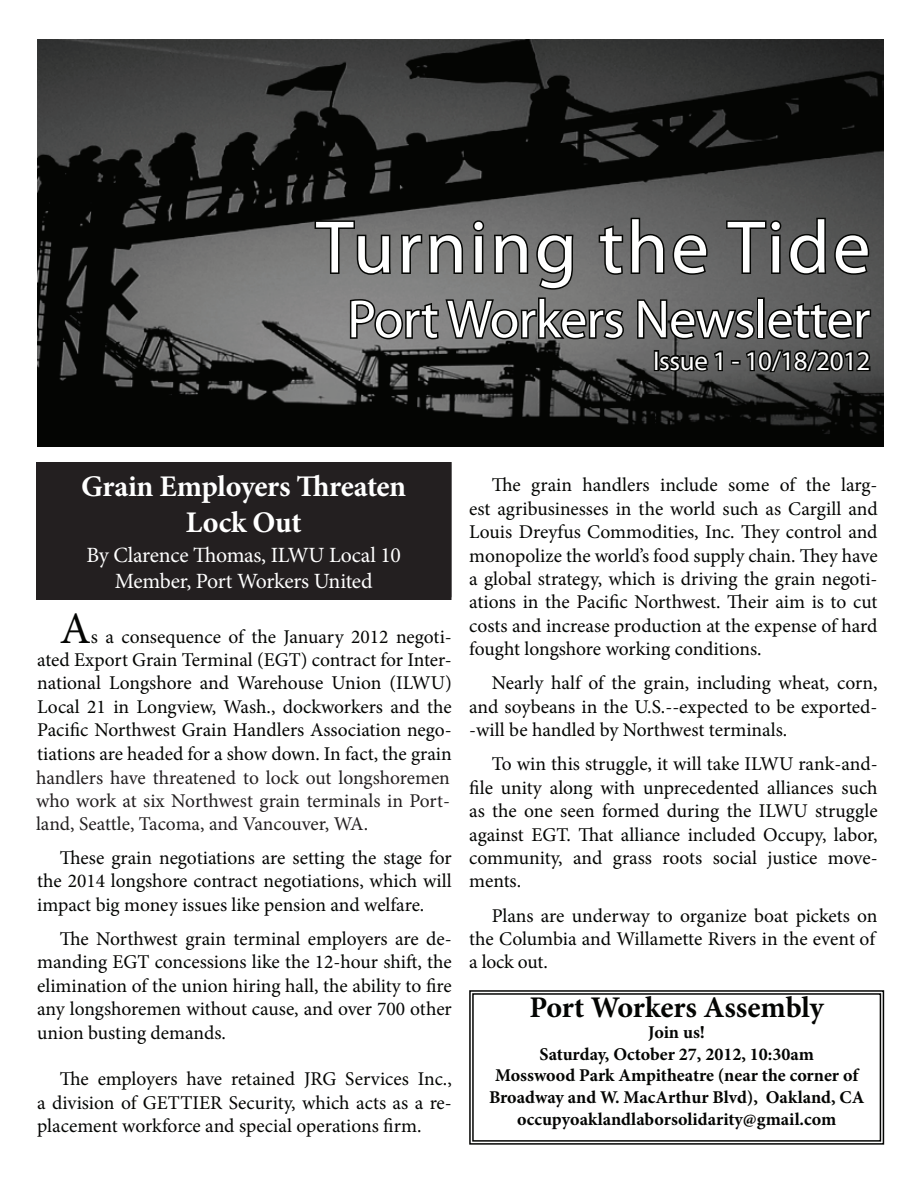
<style>
.page{position:relative;width:918px;height:1188px;background:#fff}
.page>*{position:absolute;margin:0;border:0;box-sizing:border-box;transform-origin:0 0}
.t1{font:75px "Myriad Pro";letter-spacing:.04em;color:#fff}
.t2{font:54px "Myriad Pro";letter-spacing:-.015em;color:#fff}
.t3{font:45px "Minion Pro";color:#040503}
.t4{font:700 30px/36px "Minion Pro";letter-spacing:-.015em;color:#fff;text-align:center}
.t5{font:700 30px "Minion Pro";letter-spacing:-.005em;color:#040503}
.t6{font:27px/32.4px "Minion Pro";letter-spacing:-.005em;color:#fff;text-align:center}
.t7{font:27px "Myriad Pro";letter-spacing:-.015em;color:#fff}
.t8{font:21.75px/25.5px "Minion Pro";letter-spacing:-.015em;color:#fff;text-align:center}
.t9{font:21px/25.2px "Minion Pro";letter-spacing:-.005em;color:#fff;text-align:center}
.t10{font:19.5px/23.4px "Minion Pro";letter-spacing:-.005em;color:#040503;text-align:justify}
.t11{font:19.5px/23.4px "Minion Pro";letter-spacing:-.005em;color:#231f20;text-align:justify}
.t12{font:700 18px/21.6px "Minion Pro";color:#040503;text-align:center}
</style>
<div class="page">
<svg style="left:469px;top:990px;width:416px;height:155px"></svg>
<div style="left:472px;top:993px;width:409px;height:149px;border:1px solid #040503"></div>
<img style="left:37px;top:40px;width:846px;height:406px">
<svg style="left:313px;top:216px;width:560px;height:159px;background:#525352"></svg>
<div style="left:37px;top:463px;width:414px;height:136px;background:#231f20"></div>
<div style="left:36px;top:462px;width:416px;height:138px;border:2px solid #231f20"></div>
<h1 class="t1" style="left:316px;top:201px;width:556px">Turning the Tide</h1>
<h2 class="t2" style="left:347px;top:286px;width:525px">Port Workers Newsletter</h2>
<h3 class="t7" style="left:653px;top:344px;width:219px">Issue 1 - 10/18/2012</h3>
<h3 class="t4" style="left:81px;top:468px;width:327px">Grain Employers Threaten<br>Lock Out</h3>
<p class="t8" style="left:86px;top:543px;width:316px">By Clarence Thomas, ILWU Local 10<br>Member, Port Workers United</p>
<h3 class="t6" style="left:92px;top:473px;width:305px">Grain Handlers to Lock Out<br>Longshoremen</h3>
<p class="t9" style="left:89px;top:537px;width:312px">By Clarence Thomas, ILWU Local 10<br>Member, Port Workers United</p>
<h3 class="t3" style="left:60px;top:598px;width:33px">A</h3>
<p class="t10" style="left:91px;top:625px;width:363px">s a consequence of the January 2012 negoti-</p>
<p class="t10" style="left:37px;top:648px;width:416px">ated Export Grain Terminal (EGT) contract for Inter-</p>
<p class="t10" style="left:37px;top:672px;width:416px">national Longshore and Warehouse Union (ILWU)</p>
<p class="t10" style="left:37px;top:695px;width:416px">Local 21 in Longview, Wash., dockworkers and the</p>
<p class="t10" style="left:37px;top:718px;width:416px">Pacific Northwest Grain Handlers Association nego-</p>
<p class="t10" style="left:37px;top:742px;width:416px">tiations are headed for a show down. In fact, the grain</p>
<p class="t10" style="left:113px;top:765px;width:38px">have</p>
<p class="t10" style="left:247px;top:765px;width:17px">to</p>
<p class="t10" style="left:119px;top:789px;width:332px">at 6 Northwest grain terminals in Portland,</p>
<p class="t10" style="left:37px;top:812px;width:294px">Seattle, Tacom , and Vancouver, WA.</p>
<p class="t10" style="left:37px;top:846px;width:416px;text-indent:23px">These grain negotiations are setting the stage for the 2014 longshore contract negotiations, which will impact big money issues like pension and welfare.</p>
<p class="t10" style="left:37px;top:927px;width:416px;text-indent:23px">The Northwest grain terminal employers are de&shy;manding EGT concessions like the 12-hour shift, the elimination of the union hiring hall, the ability to fire any longshoremen without cause, and over 700 other union busting demands.</p>
<p class="t10" style="left:37px;top:1068px;width:416px;text-indent:23px">The employers have retained JRG Services Inc., a division of GETTIER Security, which acts as a re&shy;placement workforce and special operations firm.</p>
<p class="t11" style="left:36px;top:766px;width:415px">handlers have threatened to lock out longshoremen who work at six Northwest grain terminals in Port&shy;land, Seattle, Tacoma, and Vancouver, WA.</p>
<p class="t10" style="left:469px;top:474px;width:410px;text-indent:23px">The grain handlers include some of the larg&shy;est agribusinesses in the world such as Cargill and Louis Dreyfus Commodities, Inc. They control and monopolize the world’s food supply chain. They have a global strategy, which is driving the grain negoti&shy;ations in the Pacific Northwest. Their aim is to cut costs and increase production at the expense of hard fought longshore working conditions.</p>
<p class="t10" style="left:469px;top:672px;width:410px;text-indent:23px">Nearly half of the grain, including wheat, corn, and soybeans in the U.S.--expected to be exported--will be handled by Northwest terminals.</p>
<p class="t10" style="left:469px;top:753px;width:410px;text-indent:23px">To win this struggle, it will take ILWU rank-and&shy;file unity along with unprecedented alliances such as the one seen formed during the ILWU struggle against EGT. That alliance included Occupy, labor, community, and grass roots social justice move&shy;ments.</p>
<p class="t10" style="left:469px;top:904px;width:410px;text-indent:23px">Plans are underway to organize boat pickets on the Columbia and Willamette Rivers in the event of a lock out.</p>
<h3 class="t5" style="left:529px;top:986px;width:296px">Port Workers Assembly</h3>
<p class="t12" style="left:489px;top:1021px;width:377px">Join us!<br>Saturday, October 27, 2012, 10:30am<br>Mosswood Park Ampitheatre (near the corner of Broadway and W. MacArthur Blvd), Oakland, CA occupyoaklandlaborsolidarity@gmail.com</p>
</div>
